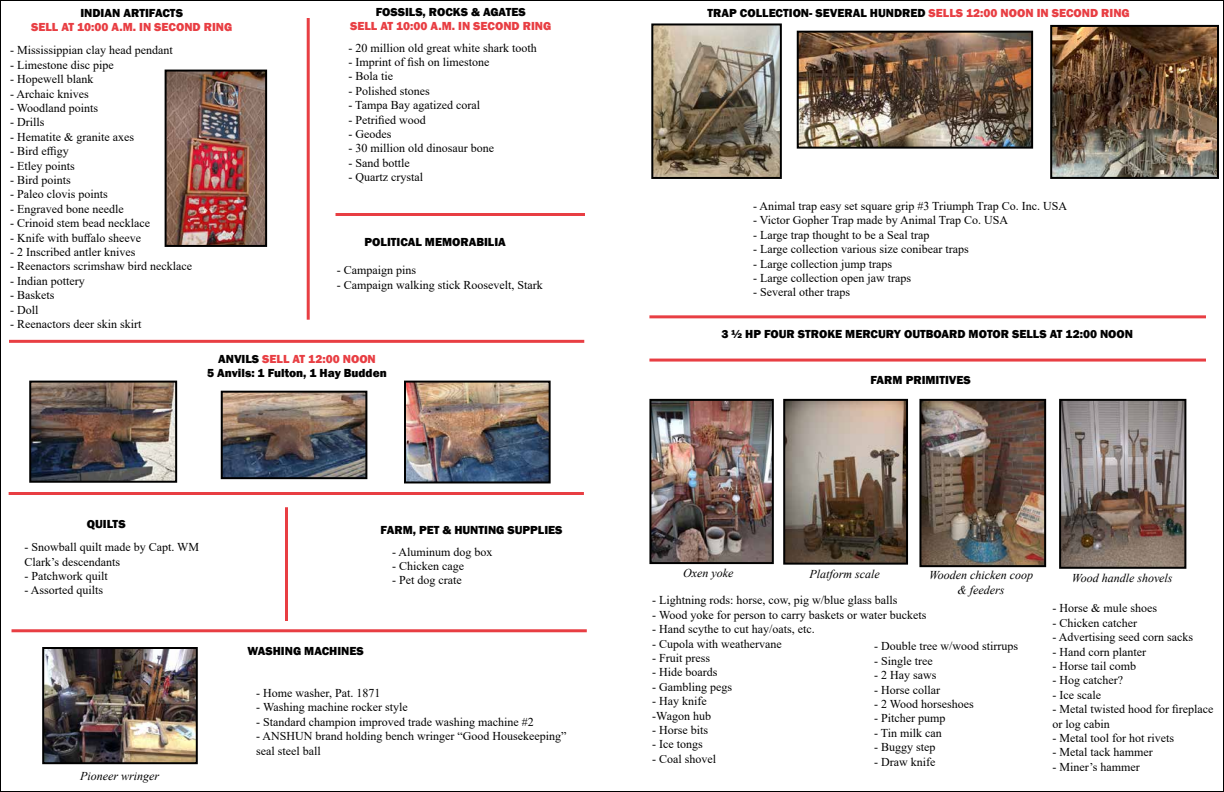
<style>
.page{position:relative;width:1224px;height:792px;background:#fff}
.page>*{position:absolute;margin:0;border:0;box-sizing:border-box;transform-origin:0 0}
.t1{font:12px/14.4px "Times New Roman";color:#000}
.t2{font:800 12px/14.4px "Franklin Gothic";color:#000;text-align:center}
.t3{font:italic 12px/14.4px "Times New Roman";color:#000;text-align:center}
.t4{font:800 12px "Franklin Gothic";color:#e83e43}
.s1{color:#e83e43}
</style>
<div class="page">
<img style="left:0;top:0;width:1224px;height:792px">
<p class="t2" style="left:376px;top:4px;width:152px">FOSSILS, ROCKS &amp; AGATES</p>
<p class="t4" style="left:350px;top:18px;width:203px">SELL AT 10:00 A.M. IN SECOND RING</p>
<p class="t1" style="left:348px;top:40px;width:190px">- 20 million old great white shark tooth</p>
<p class="t1" style="left:348px;top:54px;width:142px">- Imprint of fish on limestone</p>
<p class="t1" style="left:348px;top:69px;width:46px">- Bola tie</p>
<p class="t1" style="left:348px;top:83px;width:83px">- Polished stones</p>
<p class="t1" style="left:348px;top:98px;width:133px">- Tampa Bay agatized coral</p>
<p class="t1" style="left:348px;top:112px;width:79px">- Petrified wood</p>
<p class="t1" style="left:348px;top:126px;width:44px">- Geodes</p>
<p class="t1" style="left:348px;top:141px;width:147px">- 30 million old dinosaur bone</p>
<p class="t1" style="left:348px;top:155px;width:63px">- Sand bottle</p>
<p class="t1" style="left:348px;top:170px;width:76px">- Quartz crystal</p>
<p class="t2" style="left:80px;top:6px;width:104px">INDIAN ARTIFACTS</p>
<p class="t2" style="left:708px;top:6px;width:424px">TRAP COLLECTION- SEVERAL HUNDRED <span class="s1">SELLS 12:00 NOON IN SECOND RING</span></p>
<p class="t4" style="left:31px;top:20px;width:203px">SELL AT 10:00 A.M. IN SECOND RING</p>
<p class="t1" style="left:10px;top:43px;width:164px">- Mississippian clay head pendant</p>
<p class="t1" style="left:10px;top:57px;width:105px">- Limestone disc pipe</p>
<p class="t1" style="left:10px;top:72px;width:85px">- Hopewell blank</p>
<p class="t1" style="left:10px;top:86px;width:80px">- Archaic knives</p>
<p class="t1" style="left:10px;top:100px;width:90px">- Woodland points</p>
<p class="t1" style="left:10px;top:115px;width:36px">- Drills</p>
<p class="t1" style="left:10px;top:129px;width:125px">- Hematite &amp; granite axes</p>
<p class="t1" style="left:10px;top:144px;width:60px">- Bird effigy</p>
<p class="t1" style="left:10px;top:158px;width:66px">- Etley points</p>
<p class="t1" style="left:10px;top:172px;width:62px">- Bird points</p>
<p class="t1" style="left:10px;top:187px;width:99px">- Paleo clovis points</p>
<p class="t1" style="left:10px;top:201px;width:115px">- Engraved bone needle</p>
<p class="t1" style="left:10px;top:216px;width:141px">- Crinoid stem bead necklace</p>
<p class="t1" style="left:10px;top:230px;width:133px">- Knife with buffalo sheeve</p>
<p class="t1" style="left:10px;top:244px;width:127px">- 2 Inscribed antler knives</p>
<p class="t1" style="left:10px;top:259px;width:183px">- Reenactors scrimshaw bird necklace</p>
<p class="t1" style="left:10px;top:273px;width:76px">- Indian pottery</p>
<p class="t1" style="left:10px;top:288px;width:46px">- Baskets</p>
<p class="t1" style="left:10px;top:302px;width:30px">- Doll</p>
<p class="t1" style="left:10px;top:316px;width:133px">- Reenactors deer skin skirt</p>
<p class="t1" style="left:753px;top:198px;width:315px">- Animal trap easy set square grip #3 Triumph Trap Co. Inc. USA</p>
<p class="t1" style="left:753px;top:213px;width:257px">- Victor Gopher Trap made by Animal Trap Co. USA</p>
<p class="t1" style="left:753px;top:227px;width:178px">- Large trap thought to be a Seal trap</p>
<p class="t1" style="left:753px;top:242px;width:217px">- Large collection various size conibear traps</p>
<p class="t1" style="left:753px;top:256px;width:141px">- Large collection jump traps</p>
<p class="t1" style="left:753px;top:270px;width:160px">- Large collection open jaw traps</p>
<p class="t1" style="left:753px;top:285px;width:98px">- Several other traps</p>
<p class="t2" style="left:722px;top:327px;width:413px">3 ½ HP FOUR STROKE MERCURY OUTBOARD MOTOR SELLS AT 12:00 NOON</p>
<p class="t2" style="left:365px;top:235px;width:143px">POLITICAL MEMORABILIA</p>
<p class="t1" style="left:337px;top:263px;width:81px">- Campaign pins</p>
<p class="t1" style="left:337px;top:277px;width:207px">- Campaign walking stick Roosevelt, Stark</p>
<p class="t2" style="left:207px;top:351px;width:181px">ANVILS <span class="s1">SELL AT 12:00 NOON<br></span>5 Anvils: 1 Fulton, 1 Hay Budden</p>
<p class="t2" style="left:87px;top:517px;width:40px">QUILTS</p>
<p class="t1" style="left:24px;top:540px;width:176px">- Snowball quilt made by Capt. WM<br>Clark’s descendants</p>
<p class="t1" style="left:24px;top:568px;width:85px">- Patchwork quilt</p>
<p class="t1" style="left:24px;top:583px;width:80px">- Assorted quilts</p>
<p class="t3" style="left:80px;top:769px;width:80px">Pioneer wringer</p>
<p class="t2" style="left:381px;top:523px;width:183px">FARM, PET &amp; HUNTING SUPPLIES</p>
<p class="t1" style="left:392px;top:544px;width:102px">- Aluminum dog box</p>
<p class="t1" style="left:392px;top:558px;width:73px">- Chicken cage</p>
<p class="t1" style="left:392px;top:573px;width:71px">- Pet dog crate</p>
<p class="t2" style="left:247px;top:644px;width:118px">WASHING MACHINES</p>
<p class="t1" style="left:256px;top:685px;width:126px">- Home washer, Pat. 1871</p>
<p class="t1" style="left:256px;top:700px;width:153px">- Washing machine rocker style</p>
<p class="t1" style="left:256px;top:714px;width:279px">- Standard champion improved trade washing machine #2</p>
<p class="t1" style="left:256px;top:729px;width:312px">- ANSHUN brand holding bench wringer “Good Housekeeping” seal steel ball</p>
<p class="t2" style="left:870px;top:373px;width:102px">FARM PRIMITIVES</p>
<p class="t3" style="left:683px;top:566px;width:52px">Oxen yoke</p>
<p class="t3" style="left:810px;top:566px;width:72px">Platform scale</p>
<p class="t3" style="left:929px;top:568px;width:106px">Wooden chicken coop &amp; feeders</p>
<p class="t3" style="left:1072px;top:570px;width:102px">Wood handle shovels</p>
<p class="t1" style="left:652px;top:593px;width:247px">- Lightning rods: horse, cow, pig w/blue glass balls</p>
<p class="t1" style="left:652px;top:607px;width:276px">- Wood yoke for person to carry baskets or water buckets</p>
<p class="t1" style="left:652px;top:622px;width:164px">- Hand scythe to cut hay/oats, etc.</p>
<p class="t1" style="left:652px;top:636px;width:131px">- Cupola with weathervane</p>
<p class="t1" style="left:652px;top:650px;width:59px">- Fruit press</p>
<p class="t1" style="left:652px;top:665px;width:67px">- Hide boards</p>
<p class="t1" style="left:652px;top:679px;width:81px">- Gambling pegs</p>
<p class="t1" style="left:652px;top:694px;width:60px">- Hay knife -Wagon hub</p>
<p class="t1" style="left:652px;top:722px;width:57px">- Horse bits</p>
<p class="t1" style="left:652px;top:737px;width:52px">- Ice tongs</p>
<p class="t1" style="left:652px;top:751px;width:65px">- Coal shovel</p>
<p class="t1" style="left:1053px;top:601px;width:106px">- Horse &amp; mule shoes</p>
<p class="t1" style="left:1053px;top:615px;width:86px">- Chicken catcher</p>
<p class="t1" style="left:1053px;top:630px;width:142px">- Advertising seed corn sacks</p>
<p class="t1" style="left:1053px;top:644px;width:95px">- Hand corn planter</p>
<p class="t1" style="left:1053px;top:658px;width:85px">- Horse tail comb</p>
<p class="t1" style="left:1053px;top:673px;width:72px">- Hog catcher?</p>
<p class="t1" style="left:1053px;top:687px;width:50px">- Ice scale</p>
<p class="t1" style="left:1053px;top:702px;width:162px">- Metal twisted hood for fireplace or log cabin</p>
<p class="t1" style="left:1053px;top:730px;width:123px">- Metal tool for hot rivets</p>
<p class="t1" style="left:1053px;top:745px;width:102px">- Metal tack hammer</p>
<p class="t1" style="left:1053px;top:759px;width:89px">- Miner’s hammer</p>
<p class="t1" style="left:874px;top:639px;width:145px">- Double tree w/wood stirrups</p>
<p class="t1" style="left:874px;top:653px;width:60px">- Single tree</p>
<p class="t1" style="left:874px;top:668px;width:64px">- 2 Hay saws</p>
<p class="t1" style="left:874px;top:682px;width:67px">- Horse collar</p>
<p class="t1" style="left:874px;top:696px;width:101px">- 2 Wood horseshoes</p>
<p class="t1" style="left:874px;top:711px;width:73px">- Pitcher pump</p>
<p class="t1" style="left:874px;top:725px;width:69px">- Tin milk can</p>
<p class="t1" style="left:874px;top:740px;width:63px">- Buggy step</p>
<p class="t1" style="left:874px;top:754px;width:63px">- Draw knife</p>
</div>
